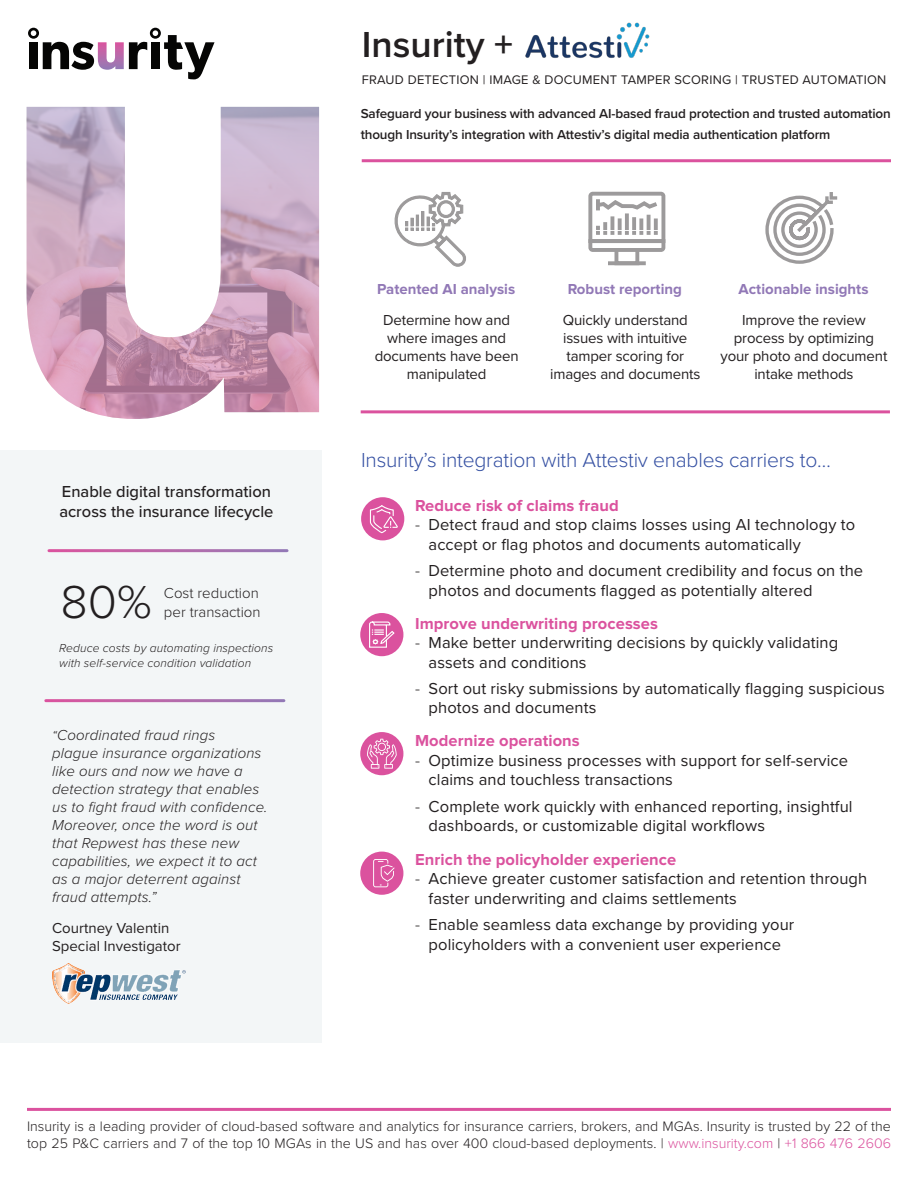
<style>
.page{position:relative;width:918px;height:1188px;background:#fff}
.page>*{position:absolute;margin:0;border:0;box-sizing:border-box;transform-origin:0 0}
.t1{font:300 48px "Proxima Nova";color:#231f20}
.t2{font:600 37.5px "Proxima Nova";color:#231f20}
.t3{font:300 21px "Proxima Nova";letter-spacing:-.01em;color:#3651a3}
.t4{font:16.5px/19.5px "Proxima Nova";letter-spacing:.005em;color:#231f20}
.t5{font:700 16.5px "Proxima Nova";letter-spacing:.005em;color:#db529e}
.t6{font:500 16.5px/19.8px "Proxima Nova";color:#231f20}
.t7{font:italic 300 15px/18px "Proxima Nova";letter-spacing:.01em;color:#231f20}
.t8{font:15px/18px "Proxima Nova";letter-spacing:-.01em;color:#231f20;text-align:center}
.t9{font:700 15px "Proxima Nova";color:#9178b6}
.t10{font:300 15px/19.5px "Proxima Nova";color:#231f20}
.t11{font:300 14.25px/17.1px "Proxima Nova";color:#231f20}
.t12{font:600 13.5px/21px "Proxima Nova";letter-spacing:-.01em;color:#231f20}
.t13{font:12.9px "Proxima Nova";letter-spacing:.02em;color:#231f20}
.t14{font:italic 300 12px/14.4px "Proxima Nova";letter-spacing:.01em;color:#231f20}
.s1{font-size:13.5px}
.s2{font-weight:300}
.s3{color:#db529e}
</style>
<div class="page">
<hr style="left:27px;top:1108px;width:864px;height:3px;background:#db529e">
<div style="left:0;top:450px;width:321px;height:593px;background:#f3f6f7"></div>
<hr style="left:362px;top:159px;width:529px;height:3px;background:#db529e">
<hr style="left:361px;top:410px;width:529px;height:3px;background:#db529e">
<svg style="left:28px;top:28px;width:187px;height:51px"></svg>
<svg style="left:27px;top:107px;width:292px;height:312px"></svg>
<div style="left:360px;top:732px;width:43px;height:43px;background:#db529e;border-radius:50%"></div>
<div style="left:360px;top:852px;width:43px;height:43px;background:#db529e;border-radius:50%"></div>
<div style="left:361px;top:497px;width:43px;height:43px;background:#db529e;border-radius:50%"></div>
<hr style="left:49px;top:549px;width:238px;height:3px;background:#fff">
<hr style="left:46px;top:699px;width:238px;height:3px;background:#fff">
<div style="left:360px;top:613px;width:43px;height:43px;background:#db529e;border-radius:50%"></div>
<img style="left:525px;top:22px;width:125px;height:37px">
<svg style="left:367px;top:739px;width:30px;height:30px"></svg>
<svg style="left:369px;top:505px;width:29px;height:29px"></svg>
<svg style="left:373px;top:859px;width:22px;height:28px"></svg>
<svg style="left:369px;top:621px;width:26px;height:27px"></svg>
<svg style="left:394px;top:192px;width:72px;height:75px"></svg>
<svg style="left:588px;top:191px;width:78px;height:75px"></svg>
<svg style="left:765px;top:192px;width:73px;height:72px"></svg>
<img style="left:52px;top:964px;width:134px;height:39px">
<p class="t2" style="left:362px;top:16px;width:153px">Insurity +</p>
<p class="t13" style="left:362px;top:70px;width:526px">FRAUD DETECTION | IMAGE &amp; DOCUMENT TAMPER SCORING | TRUSTED AUTOMATION</p>
<p class="t12" style="left:361px;top:102px;width:532px">Safeguard your business with advanced AI-based fraud protection and trusted automation though Insurity’s integration with Attestiv’s digital media authentication platform</p>
<p class="t9" style="left:377px;top:282px;width:140px">Patented AI analysis</p>
<p class="t9" style="left:568px;top:282px;width:116px">Robust reporting</p>
<p class="t9" style="left:739px;top:282px;width:131px">Actionable insights</p>
<p class="t8" style="left:375px;top:310px;width:145px">Determine how and where images and documents have been manipulated</p>
<p class="t8" style="left:550px;top:310px;width:152px">Quickly understand issues with intuitive tamper scoring for images and documents</p>
<p class="t8" style="left:721px;top:310px;width:168px">Improve the review process by optimizing your photo and document intake methods</p>
<p class="t6" style="left:59px;top:481px;width:216px">Enable digital transformation across the insurance lifecycle</p>
<p class="t1" style="left:60px;top:566px;width:93px">80%</p>
<p class="t10" style="left:164px;top:582px;width:98px">Cost reduction per transaction</p>
<p class="t14" style="left:59px;top:640px;width:216px">Reduce costs by automating inspections with self-service condition validation</p>
<p class="t7" style="left:52px;top:725px;width:217px"><span class="s1">“</span>Coordinated fraud rings<br>plague insurance organizations like ours and now we have a detection strategy that enables us to fight fraud with confidence.<br>Moreover, once the word is out that Repwest has these new capabilities, we expect it to act as a major deterrent against fraud attempts.”</p>
<p class="t8" style="left:52px;top:919px;width:130px;text-align:left">Courtney Valentin<br>Special Investigator</p>
<p class="t3" style="left:361px;top:444px;width:471px">Insurity’s integration with Attestiv enables carriers to…</p>
<p class="t5" style="left:415px;top:498px;width:205px">Reduce risk of claims fraud</p>
<p class="t4" style="left:429px;top:514px;width:428px;text-indent:-14px"><span class="s2">-</span> Detect fraud and stop claims losses using AI technology to accept or flag photos and documents automatically</p>
<p class="t4" style="left:429px;top:560px;width:436px;text-indent:-14px"><span class="s2">-</span> Determine photo and document credibility and focus on the photos and documents flagged as potentially altered</p>
<p class="t5" style="left:415px;top:616px;width:244px">Improve underwriting processes</p>
<p class="t4" style="left:429px;top:632px;width:411px;text-indent:-14px"><span class="s2">-</span> Make better underwriting decisions by quickly validating assets and conditions</p>
<p class="t4" style="left:429px;top:678px;width:458px;text-indent:-14px"><span class="s2">-</span> Sort out risky submissions by automatically flagging suspicious photos and documents</p>
<p class="t5" style="left:415px;top:733px;width:166px">Modernize operations</p>
<p class="t4" style="left:429px;top:750px;width:421px;text-indent:-14px"><span class="s2">-</span> Optimize business processes with support for self-service claims and touchless transactions</p>
<p class="t4" style="left:429px;top:796px;width:426px;text-indent:-14px"><span class="s2">-</span> Complete work quickly with enhanced reporting, insightful dashboards, or customizable digital workflows</p>
<p class="t5" style="left:415px;top:852px;width:263px">Enrich the policyholder experience</p>
<p class="t4" style="left:429px;top:868px;width:440px;text-indent:-14px"><span class="s2">-</span> Achieve greater customer satisfaction and retention through faster underwriting and claims settlements</p>
<p class="t4" style="left:415px;top:914px;width:381px;text-align:center"><span class="s2">-</span> Enable seamless data exchange by providing your policyholders with a convenient user experience</p>
<p class="t11" style="left:27px;top:1117px;width:866px">Insurity is a leading provider of cloud-based software and analytics for insurance carriers, brokers, and MGAs. Insurity is trusted by 22 of the top 25 P&amp;C carriers and 7 of the top 10 MGAs in the US and has over 400 cloud-based deployments. | <span class="s3">www.insurity.com</span> | <span class="s3">+1 866 476 2606</span></p>
</div>
